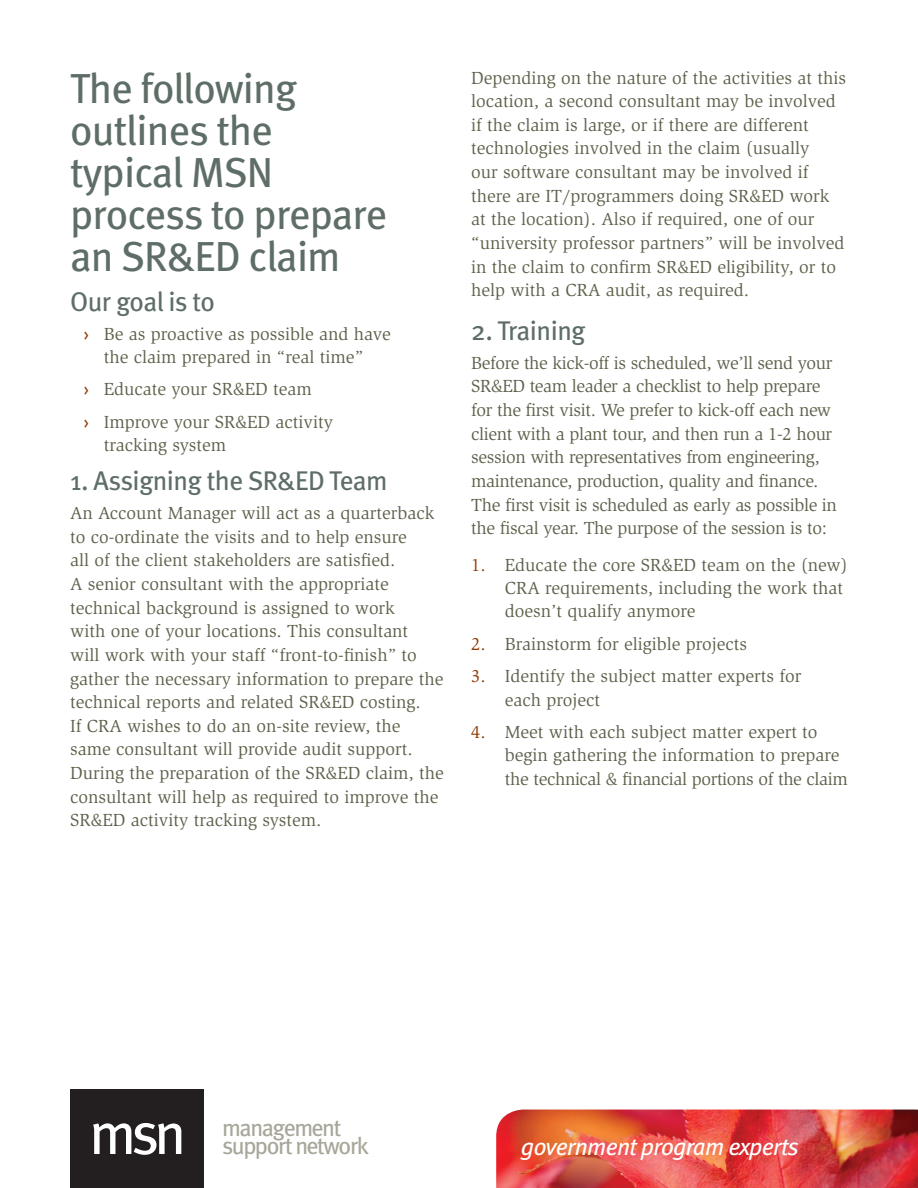
<style>
.page{position:relative;width:918px;height:1188px;background:#fff}
.page>*{position:absolute;margin:0;border:0;box-sizing:border-box;transform-origin:0 0}
.t1{font:59.4px "Meta";color:#fff}
.t2{font:42px/42px "Meta";letter-spacing:-.02em;color:#5e6e66}
.t3{font:27px "Meta";letter-spacing:-.02em;color:#5e6e66}
.t4{font:italic 24px "Meta";letter-spacing:-.025em;color:#fff}
.t5{font:23.85px/18.5px "Meta";letter-spacing:-.055em;color:#a7a699}
.t6{font:18px/23.5px "Slimbach";color:#5f604b}
.t7{font:18px/23.5px "Slimbach";letter-spacing:-.02em;color:#5f604b}
.s1{font-family:"Meta";color:#933c06}
.s2{color:#933c06}
</style>
<div class="page">
<img style="left:496px;top:1110px;width:422px;height:78px">
<div style="left:70px;top:1089px;width:134px;height:99px;background:#231f20"></div>
<h2 class="t2" style="left:70px;top:67px;width:318px">The following outlines the typical MSN process to prepare an SR&amp;ED claim</h2>
<h3 class="t3" style="left:70px;top:286px;width:146px">Our goal is to</h3>
<p class="t6" style="left:84px;top:322px;width:309px;text-align:center"><span class="s1">›</span> Be as proactive as possible and have the claim prepared in “real time”</p>
<p class="t6" style="left:84px;top:373px;width:251px;line-height:32.4px"><span class="s1">›</span> Educate your SR&amp;ED team<br><span class="s1">›</span> Improve your SR&amp;ED activity</p>
<p class="t6" style="left:104px;top:433px;width:124px">tracking system</p>
<h3 class="t3" style="left:70px;top:465px;width:319px">1. Assigning the SR&amp;ED Team</h3>
<p class="t6" style="left:70px;top:502px;width:375px">An Account Manager will act as a quarterback to co-ordinate the visits and to help ensure<br>all of the client stakeholders are satisfied.<br>A senior consultant with the appropriate technical background is assigned to work<br>with one of your locations. This consultant<br>will work with your staff “front-to-finish” to gather the necessary information to prepare the technical reports and related SR&amp;ED costing.<br>If CRA wishes to do an on-site review, the same consultant will provide audit support.<br>During the preparation of the SR&amp;ED claim, the consultant will help as required to improve the SR&amp;ED activity tracking system.</p>
<p class="t6" style="left:471px;top:66px;width:377px">Depending on the nature of the activities at this location, a second consultant may be involved if the claim is large, or if there are different technologies involved in the claim (usually<br>our software consultant may be involved if there are IT/programmers doing SR&amp;ED work at the location). Also if required, one of our “university professor partners” will be involved in the claim to confirm SR&amp;ED eligibility, or to help with a CRA audit, as required.</p>
<h3 class="t3" style="left:471px;top:315px;width:116px">2. Training</h3>
<p class="t7" style="left:471px;top:351px;width:367px">Before the kick-off is scheduled, we’ll send your SR&amp;ED team leader a checklist to help prepare for the first visit. We prefer to kick-off each new client with a plant tour, and then run a 1-2 hour session with representatives from engineering, maintenance, production, quality and finance.<br>The first visit is scheduled as early as possible in the fiscal year. The purpose of the session is to:</p>
<p class="t6" style="left:505px;top:553px;width:344px;text-indent:-34px"><span class="s2">1.</span> Educate the core SR&amp;ED team on the (new)<br>CRA requirements, including the work that doesn’t qualify anymore</p>
<p class="t6" style="left:471px;top:632px;width:277px"><span class="s2">2.</span> Brainstorm for eligible projects</p>
<p class="t6" style="left:505px;top:665px;width:298px;text-indent:-34px"><span class="s2">3.</span> Identify the subject matter experts for each project</p>
<p class="t6" style="left:505px;top:720px;width:344px;text-indent:-34px"><span class="s2">4.</span> Meet with each subject matter expert to begin gathering the information to prepare the technical &amp; financial portions of the claim</p>
<h1 class="t1" style="left:89px;top:1099px;width:99px">msn</h1>
<h3 class="t5" style="left:222px;top:1118px;width:148px">management support network</h3>
<h3 class="t4" style="left:521px;top:1132px;width:280px">government program experts</h3>
</div>
